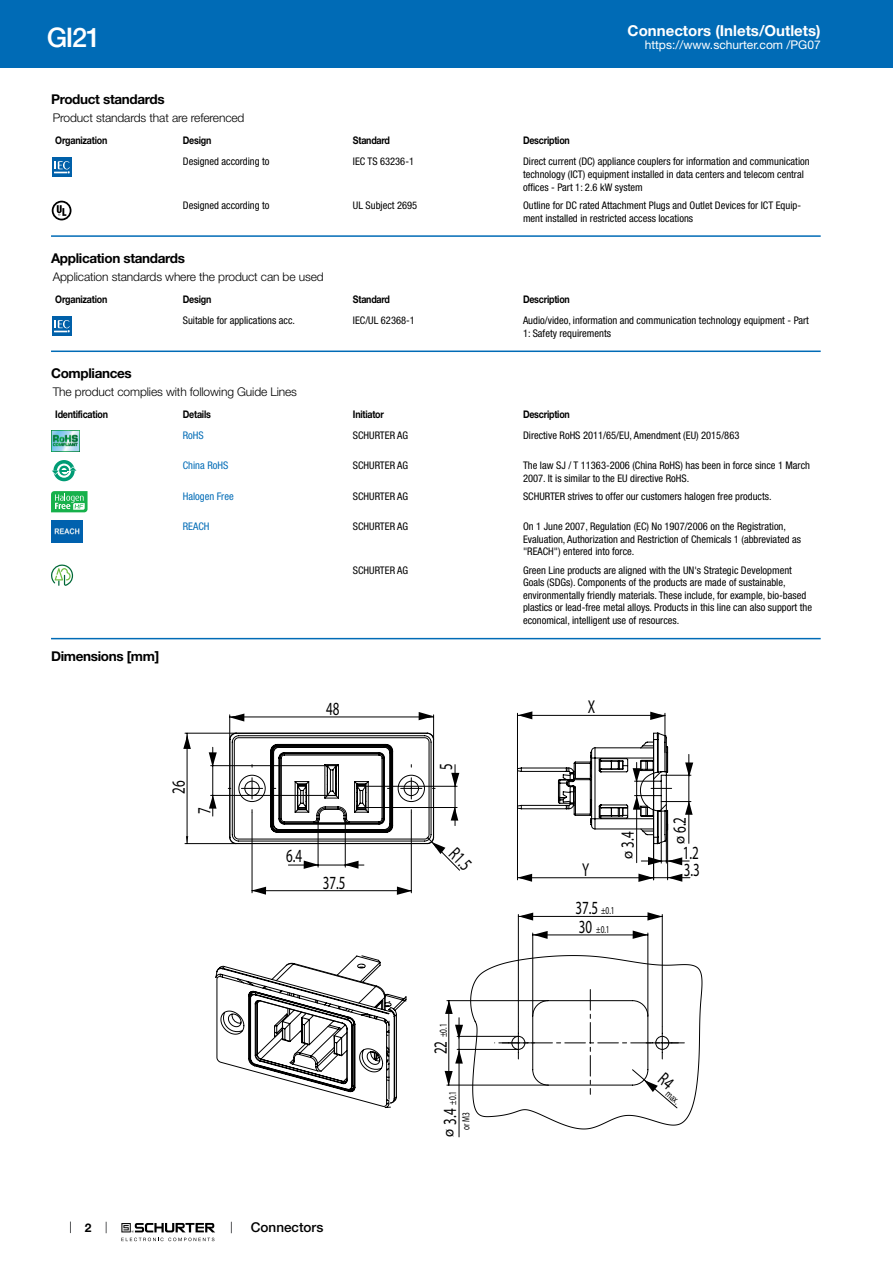
<style>
.page{position:relative;width:893px;height:1263px;background:#fff}
.page>*{position:absolute;margin:0;border:0;box-sizing:border-box;transform-origin:0 0}
.t1{font:500 27px "Helvetica Neue LT";color:#fff}
.t2{font:18.6px "Myriad Pro";color:#000;scale:.7 1}
.t3{font:700 15px "Helvetica Neue LT";color:#fff}
.t4{font:14.1px "Helvetica Neue LT";color:#000}
.t5{font:700 13.5px "Helvetica Neue LT";letter-spacing:-.025em;color:#000}
.t6{font:500 13.5px "Helvetica Neue LT";color:#000}
.t7{font:300 12px "Helvetica Neue LT";letter-spacing:-.01em;color:#000}
.t8{font:12px "Helvetica Neue LT";color:#fff}
.t9{font:700 12px "Helvetica Neue LT";color:#000}
.t10{font:condensed 10.5px/12.6px "Helvetica Neue LT";color:#000}
.t11{font:700 10.5px "Helvetica Neue LT";letter-spacing:-.025em;color:#000;scale:.85 1}
.t12{font:condensed 10.5px "Helvetica Neue LT";color:#006bb6}
.t13{font:10.5px/13.5px "Myriad Pro";color:#000;scale:.7 1}
.s1{font-size:18.6px}
.s2{font-size:10.5px}
</style>
<div class="page">
<svg style="left:70px;top:1221px;width:1px;height:12px"></svg>
<svg style="left:121px;top:1223px;width:94px;height:18px"></svg>
<div style="left:0;top:0;width:893px;height:68px;background:#006bb6"></div>
<svg style="left:52px;top:157px;width:20px;height:20px"></svg>
<div style="left:52px;top:157px;width:19px;height:19px;background:#0060a9"></div>
<svg style="left:54px;top:161px;width:16px;height:13px"></svg>
<svg style="left:51px;top:200px;width:21px;height:21px"></svg>
<svg style="left:52px;top:201px;width:19px;height:19px"></svg>
<hr style="left:51px;top:235px;width:770px;height:2px;background:#006bb6">
<svg style="left:52px;top:316px;width:20px;height:20px"></svg>
<div style="left:52px;top:316px;width:19px;height:19px;background:#0060a9"></div>
<svg style="left:54px;top:320px;width:16px;height:13px"></svg>
<hr style="left:51px;top:350px;width:770px;height:2px;background:#006bb6">
<img style="left:51px;top:430px;width:29px;height:21px">
<svg style="left:53px;top:460px;width:22px;height:21px"></svg>
<svg style="left:57px;top:464px;width:14px;height:14px"></svg>
<svg style="left:52px;top:466px;width:25px;height:9px"></svg>
<svg style="left:51px;top:491px;width:37px;height:21px"></svg>
<img style="left:51px;top:521px;width:32px;height:21px">
<svg style="left:51px;top:564px;width:22px;height:22px"></svg>
<hr style="left:51px;top:638px;width:770px;height:1px;background:#006bb6">
<hr style="left:532px;top:933px;width:1px;height:83px;background:#000">
<hr style="left:647px;top:933px;width:1px;height:83px;background:#000">
<hr style="left:533px;top:934px;width:115px;height:1px;background:#000">
<hr style="left:447px;top:1000px;width:101px;height:1px;background:#000">
<hr style="left:447px;top:1085px;width:101px;height:1px;background:#000">
<hr style="left:448px;top:1001px;width:1px;height:84px;background:#000">
<hr style="left:518px;top:914px;width:1px;height:112px;background:#000">
<hr style="left:662px;top:914px;width:1px;height:112px;background:#000">
<hr style="left:518px;top:916px;width:144px;height:1px;background:#000">
<hr style="left:457px;top:1036px;width:61px;height:1px;background:#000">
<hr style="left:457px;top:1049px;width:61px;height:1px;background:#000">
<hr style="left:459px;top:1049px;width:1px;height:88px;background:#000">
<svg style="left:518px;top:912px;width:15px;height:8px"></svg>
<svg style="left:533px;top:931px;width:15px;height:8px"></svg>
<svg style="left:470px;top:955px;width:232px;height:175px"></svg>
<svg style="left:445px;top:1071px;width:8px;height:14px"></svg>
<svg style="left:647px;top:912px;width:16px;height:8px"></svg>
<svg style="left:633px;top:930px;width:15px;height:9px"></svg>
<svg style="left:445px;top:1000px;width:18px;height:63px"></svg>
<hr style="left:252px;top:812px;width:1px;height:81px;background:#000">
<hr style="left:411px;top:812px;width:1px;height:81px;background:#000">
<hr style="left:252px;top:890px;width:159px;height:1px;background:#000">
<hr style="left:185px;top:733px;width:51px;height:1px;background:#000">
<hr style="left:185px;top:843px;width:51px;height:1px;background:#000">
<hr style="left:187px;top:733px;width:1px;height:111px;background:#000">
<hr style="left:211px;top:765px;width:116px;height:1px;background:#000">
<hr style="left:211px;top:795px;width:116px;height:1px;background:#000">
<hr style="left:517px;top:771px;width:1px;height:109px;background:#000">
<hr style="left:517px;top:877px;width:137px;height:1px;background:#000">
<hr style="left:636px;top:796px;width:1px;height:67px;background:#000">
<hr style="left:661px;top:802px;width:1px;height:61px;background:#000">
<hr style="left:666px;top:811px;width:1px;height:52px;background:#000">
<hr style="left:517px;top:713px;width:1px;height:55px;background:#000">
<hr style="left:664px;top:713px;width:1px;height:39px;background:#000">
<hr style="left:517px;top:715px;width:148px;height:1px;background:#000">
<hr style="left:653px;top:837px;width:1px;height:43px;background:#000">
<hr style="left:667px;top:824px;width:1px;height:56px;background:#000">
<svg style="left:215px;top:955px;width:192px;height:153px"></svg>
<svg style="left:252px;top:887px;width:14px;height:8px"></svg>
<svg style="left:517px;top:874px;width:15px;height:8px"></svg>
<svg style="left:517px;top:711px;width:15px;height:8px"></svg>
<svg style="left:397px;top:886px;width:15px;height:9px"></svg>
<svg style="left:650px;top:712px;width:15px;height:8px"></svg>
<svg style="left:638px;top:873px;width:52px;height:9px"></svg>
<svg style="left:641px;top:857px;width:48px;height:8px"></svg>
<svg style="left:183px;top:733px;width:8px;height:16px"></svg>
<svg style="left:209px;top:747px;width:8px;height:69px"></svg>
<svg style="left:517px;top:732px;width:176px;height:113px"></svg>
<svg style="left:229px;top:712px;width:231px;height:159px"></svg>
<h1 class="t1" style="left:47px;top:21px;width:55px">GI21</h1>
<h3 class="t3" style="left:628px;top:21px;width:195px">Connectors (Inlets/Outlets)</h3>
<p class="t8" style="left:645px;top:38px;width:178px">https://www.schurter.com /PG07</p>
<p class="t5" style="left:51px;top:91px;width:115px">Product standards</p>
<p class="t7" style="left:53px;top:110px;width:193px">Product standards that are referenced</p>
<p class="t11" style="left:55px;top:134px;width:63px">Organization</p>
<p class="t11" style="left:183px;top:134px;width:35px">Design</p>
<p class="t11" style="left:353px;top:134px;width:45px">Standard</p>
<p class="t11" style="left:523px;top:134px;width:57px">Description</p>
<p class="t10" style="left:183px;top:155px;width:88px">Designed according to</p>
<p class="t10" style="left:353px;top:155px;width:63px">IEC TS 63236-1</p>
<p class="t10" style="left:523px;top:155px;width:288px">Direct current (DC) appliance couplers for information and communication technology (ICT) equipment installed in data centers and telecom central offices - Part 1: 2.6 kW system</p>
<p class="t10" style="left:183px;top:199px;width:88px">Designed according to</p>
<p class="t10" style="left:353px;top:199px;width:66px">UL Subject 2695</p>
<p class="t10" style="left:523px;top:199px;width:280px">Outline for DC rated Attachment Plugs and Outlet Devices for ICT Equip&shy;ment installed in restricted access locations</p>
<p class="t5" style="left:51px;top:250px;width:135px">Application standards</p>
<p class="t7" style="left:53px;top:269px;width:272px">Application standards where the product can be used</p>
<p class="t11" style="left:55px;top:293px;width:63px">Organization</p>
<p class="t11" style="left:183px;top:293px;width:35px">Design</p>
<p class="t11" style="left:353px;top:293px;width:45px">Standard</p>
<p class="t11" style="left:523px;top:293px;width:57px">Description</p>
<p class="t10" style="left:183px;top:314px;width:114px">Suitable for applications acc.</p>
<p class="t10" style="left:353px;top:314px;width:63px">IEC/UL 62368-1</p>
<p class="t10" style="left:523px;top:314px;width:287px">Audio/video, information and communication technology equipment - Part<br>1: Safety requirements</p>
<p class="t5" style="left:51px;top:365px;width:82px">Compliances</p>
<p class="t7" style="left:53px;top:384px;width:246px">The product complies with following Guide Lines</p>
<p class="t11" style="left:55px;top:408px;width:64px">Identification</p>
<p class="t11" style="left:183px;top:408px;width:35px">Details</p>
<p class="t11" style="left:353px;top:408px;width:38px">Initiator</p>
<p class="t11" style="left:523px;top:408px;width:57px">Description</p>
<p class="t12" style="left:183px;top:430px;width:22px">RoHS</p>
<p class="t10" style="left:353px;top:429px;width:57px">SCHURTER AG</p>
<p class="t10" style="left:523px;top:429px;width:218px">Directive RoHS 2011/65/EU, Amendment (EU) 2015/863</p>
<p class="t12" style="left:183px;top:459px;width:47px">China RoHS</p>
<p class="t10" style="left:353px;top:459px;width:57px">SCHURTER AG</p>
<p class="t10" style="left:523px;top:459px;width:289px">The law SJ / T 11363-2006 (China RoHS) has been in force since 1 March<br>2007. It is similar to the EU directive RoHS.</p>
<p class="t12" style="left:183px;top:490px;width:52px">Halogen Free</p>
<p class="t10" style="left:353px;top:490px;width:57px">SCHURTER AG</p>
<p class="t10" style="left:523px;top:490px;width:250px">SCHURTER strives to offer our customers halogen free products.</p>
<p class="t12" style="left:183px;top:520px;width:28px">REACH</p>
<p class="t10" style="left:353px;top:520px;width:57px">SCHURTER AG</p>
<p class="t10" style="left:523px;top:520px;width:279px">On 1 June 2007, Regulation (EC) No 1907/2006 on the Registration,<br>Evaluation, Authorization and Restriction of Chemicals 1 (abbreviated as "REACH") entered into force.</p>
<p class="t10" style="left:353px;top:564px;width:57px">SCHURTER AG</p>
<p class="t10" style="left:523px;top:564px;width:291px">Green Line products are aligned with the UN's Strategic Development Goals (SDGs). Components of the products are made of sustainable, environmentally friendly materials. These include, for example, bio-based plastics or lead-free metal alloys. Products in this line can also support the economical, intelligent use of resources.</p>
<p class="t5" style="left:51px;top:648px;width:110px">Dimensions [mm]</p>
<h2 class="t2" style="left:167px;top:793px;width:21px;rotate:-90deg">26</h2>
<h2 class="t2" style="left:193px;top:814px;width:11px;rotate:-90deg">7</h2>
<h2 class="t2" style="left:326px;top:697px;width:21px">48</h2>
<h2 class="t2" style="left:286px;top:844px;width:24px">6.4</h2>
<h2 class="t2" style="left:323px;top:871px;width:34px">37.5</h2>
<p class="t9" style="left:85px;top:1220px;width:8px">2</p>
<p class="t6" style="left:251px;top:1219px;width:74px">Connectors</p>
<h2 class="t2" style="left:434px;top:770px;width:11px;rotate:-90deg">5</h2>
<h2 class="t2" style="left:461px;top:843px;width:34px;rotate:46deg">R1.5</h2>
<p class="t13" style="left:436px;top:1054px;width:46px;rotate:-90deg"><span class="s1">22</span> ±0.1</p>
<p class="t13" style="left:446px;top:1130px;width:57px;text-indent:5px;rotate:-90deg"><span class="s1">3.4</span> ±0.1 or M3</p>
<h3 class="t4" style="left:440px;top:1137px;width:10px;rotate:-90deg">ø</h3>
<h2 class="t2" style="left:588px;top:695px;width:12px">X</h2>
<h2 class="t2" style="left:582px;top:858px;width:12px">Y</h2>
<h2 class="t2" style="left:616px;top:847px;width:24px;rotate:-90deg">3.4</h2>
<h3 class="t4" style="left:619px;top:859px;width:10px;rotate:-90deg">ø</h3>
<h2 class="t2" style="left:575px;top:897px;width:58px">37.5 <span class="s2">±0.1</span></h2>
<p class="t13" style="left:579px;top:922px;width:46px"><span class="s1">30</span> ±0.1</p>
<h2 class="t2" style="left:668px;top:833px;width:24px;rotate:-90deg">6.2</h2>
<h2 class="t2" style="left:683px;top:841px;width:24px">1.2</h2>
<h3 class="t4" style="left:671px;top:844px;width:10px;rotate:-90deg">ø</h3>
<h2 class="t2" style="left:684px;top:858px;width:24px">3.3</h2>
<p class="t13" style="left:660px;top:1077px;width:44px;rotate:41deg"><sup>R4</sup> max.</p>
</div>
